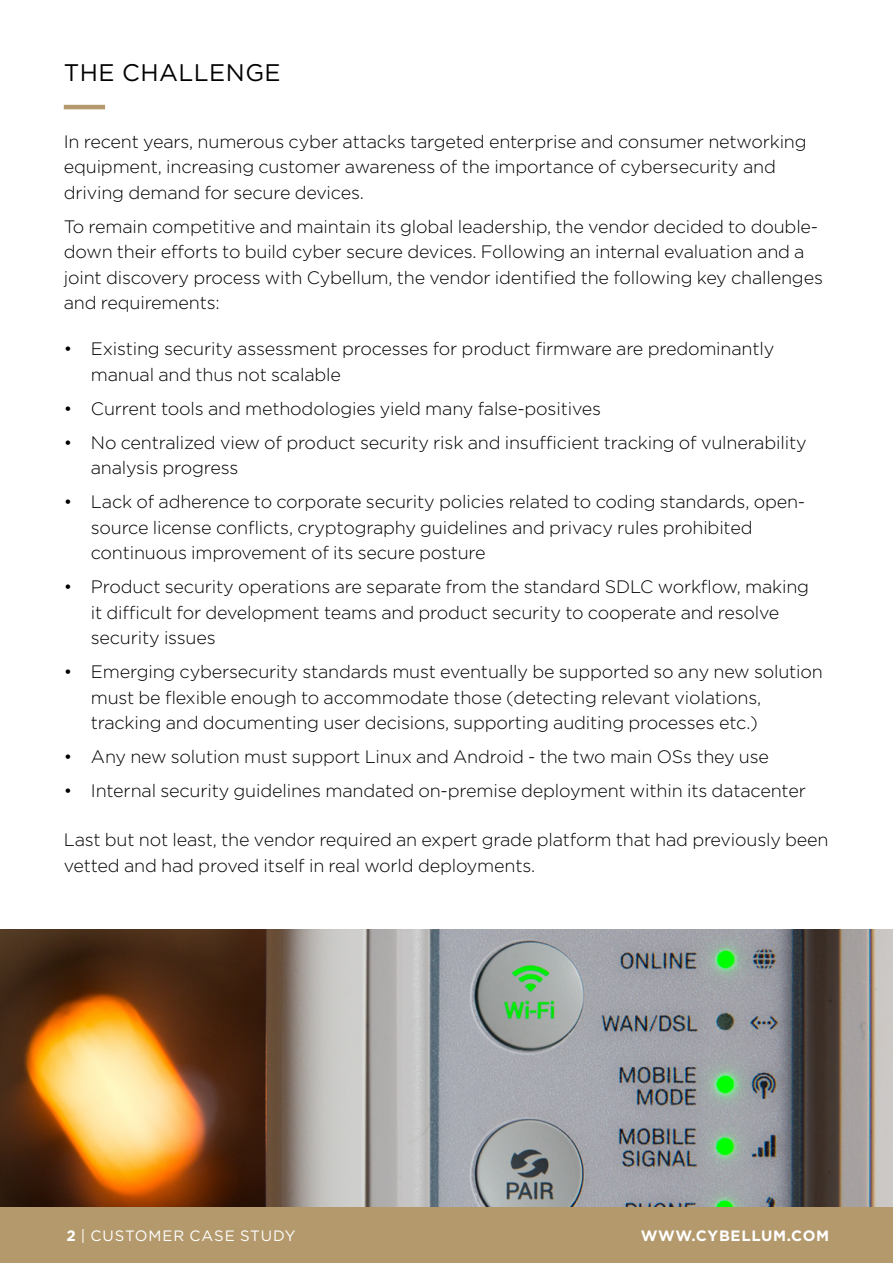
<style>
.page{position:relative;width:893px;height:1263px;background:#fff}
.page>*{position:absolute;margin:0;border:0;box-sizing:border-box;transform-origin:0 0}
.t1{font:24px "Gotham Pro";letter-spacing:.02em;color:#000}
.t2{font:300 18px/25.5px "Gotham Pro";letter-spacing:-.01em;color:#000}
.t3{font:15px "Gotham Pro";letter-spacing:.06em;color:#fff}
.t4{font:700 15px "Gotham Pro";letter-spacing:.05em;color:#fff}
.s1{font-weight:700}
</style>
<div class="page">
<img style="left:0;top:929px;width:893px;height:279px">
<hr style="left:64px;top:105px;width:41px;height:4px;background:#b3996b">
<div style="left:0;top:1208px;width:893px;height:55px;background:#b3996b"></div>
<p class="t1" style="left:64px;top:60px;width:218px">THE CHALLENGE</p>
<p class="t2" style="left:64px;top:129px;width:744px">In recent years, numerous cyber attacks targeted enterprise and consumer networking equipment, increasing customer awareness of the importance of cybersecurity and driving demand for secure devices.</p>
<p class="t2" style="left:64px;top:214px;width:756px">To remain competitive and maintain its global leadership, the vendor decided to double-</p>
<p class="t2" style="left:64px;top:265px;width:761px">joint discovery process with Cybellum, the vendor identified the following key challenges and requirements:</p>
<p class="t2" style="left:91px;top:336px;width:685px">Existing security assessment processes for product firmware are predominantly</p>
<p class="t2" style="left:64px;top:239px;width:742px">down their efforts to build cyber secure devices. Following an internal evaluation and a</p>
<p class="t2" style="left:64px;top:336px;width:10px">•</p>
<p class="t2" style="left:64px;top:396px;width:10px">•</p>
<p class="t2" style="left:64px;top:430px;width:10px">•</p>
<p class="t2" style="left:64px;top:489px;width:10px">•</p>
<p class="t2" style="left:64px;top:574px;width:10px">•</p>
<p class="t2" style="left:64px;top:659px;width:10px">•</p>
<p class="t2" style="left:64px;top:744px;width:10px">•</p>
<p class="t2" style="left:91px;top:362px;width:252px">manual and thus not scalable</p>
<p class="t2" style="left:91px;top:396px;width:512px">Current tools and methodologies yield many false-positives</p>
<p class="t2" style="left:91px;top:430px;width:717px">No centralized view of product security risk and insufficient tracking of vulnerability</p>
<p class="t2" style="left:91px;top:455px;width:149px">analysis progress</p>
<p class="t2" style="left:91px;top:489px;width:716px">Lack of adherence to corporate security policies related to coding standards, open-</p>
<p class="t2" style="left:91px;top:515px;width:663px">source license conflicts, cryptography guidelines and privacy rules prohibited</p>
<p class="t2" style="left:91px;top:540px;width:396px">continuous improvement of its secure posture</p>
<p class="t2" style="left:91px;top:574px;width:720px">Product security operations are separate from the standard SDLC workflow, making</p>
<p class="t2" style="left:91px;top:600px;width:690px">it difficult for development teams and product security to cooperate and resolve security issues</p>
<p class="t2" style="left:91px;top:659px;width:733px">Emerging cybersecurity standards must eventually be supported so any new solution</p>
<p class="t2" style="left:91px;top:685px;width:672px">must be flexible enough to accommodate those (detecting relevant violations, tracking and documenting user decisions, supporting auditing processes etc (.</p>
<p class="t2" style="left:91px;top:744px;width:680px">Any new solution must support Linux and Android - the two main OSs they use</p>
<p class="t2" style="left:91px;top:778px;width:716px">Internal security guidelines mandated on-premise deployment within its datacenter</p>
<p class="t2" style="left:64px;top:778px;width:10px">•</p>
<p class="t2" style="left:64px;top:827px;width:766px">Last but not least, the vendor required an expert grade platform that had previously been vetted and had proved itself in real world deployments.</p>
<p class="t3" style="left:67px;top:1227px;width:231px"><span class="s1">2</span> | CUSTOMER CASE STUDY</p>
<p class="t4" style="left:641px;top:1227px;width:190px">WWW.CYBELLUM.COM</p>
</div>
